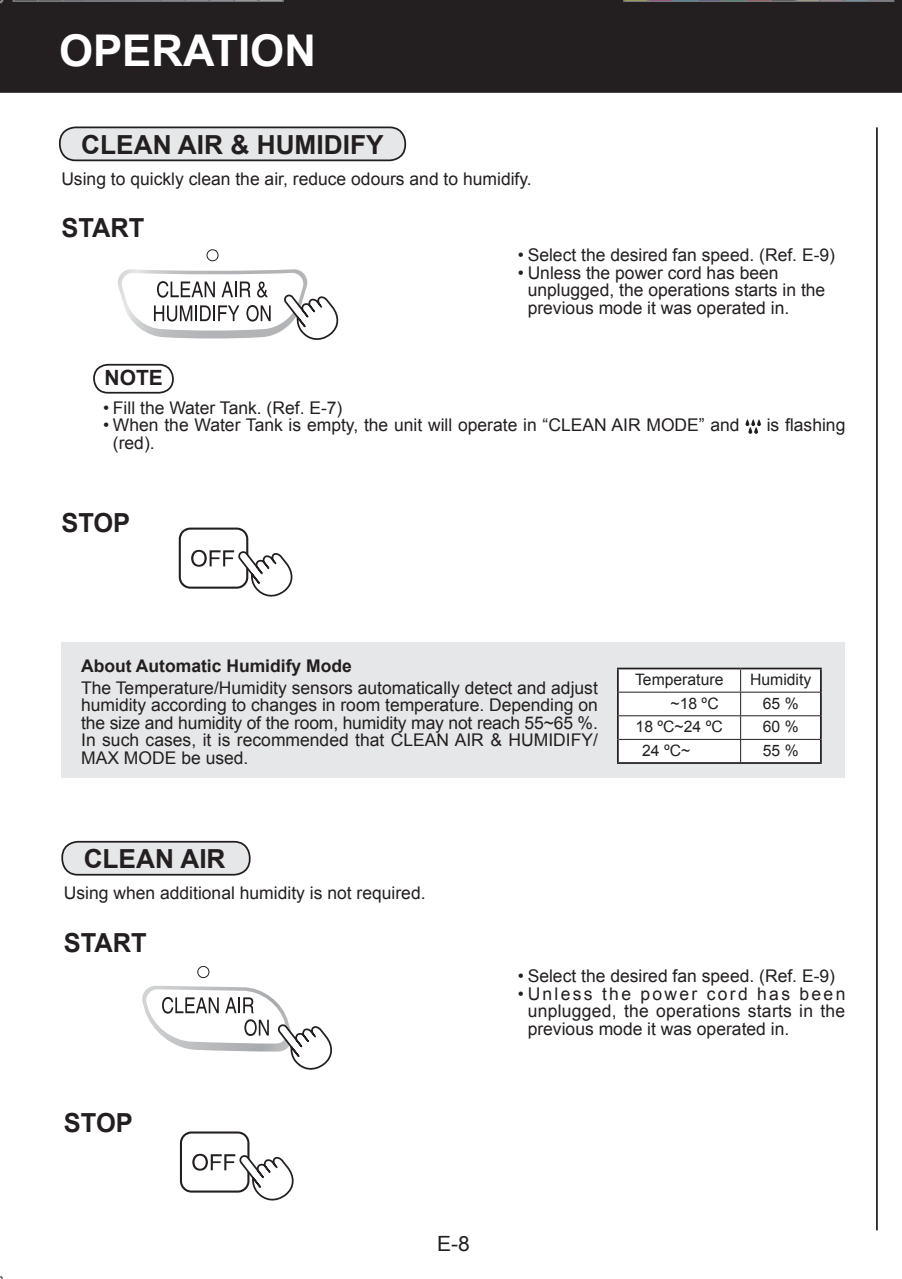
<style>
.page{position:relative;width:902px;height:1279px;background:#fff}
.page>*{position:absolute;margin:0;border:0;box-sizing:border-box;transform-origin:0 0}
.t1{font:700 43.75px "Arial";color:#fff}
.t2{font:700 26.25px "Arial";color:#231f20}
.t3{font:700 21px "Arial";color:#231f20}
.t4{font:21px "Arial";color:#231f20}
.t5{font:17.5px/17.5px "Arial";color:#231f20}
.t6{font:15.75px "Arial";color:#231f20}
.s1{font-weight:700}
</style>
<div class="page">
<div style="left:207px;top:249px;width:11px;height:12px;border:1px solid #231f20;border-radius:50%"></div>
<svg style="left:118px;top:269px;width:221px;height:71px"></svg>
<div style="left:197px;top:966px;width:12px;height:12px;border:1px solid #231f20;border-radius:50%"></div>
<svg style="left:142px;top:986px;width:190px;height:84px"></svg>
<svg style="left:179px;top:528px;width:114px;height:69px"></svg>
<svg style="left:180px;top:1131px;width:114px;height:69px"></svg>
<div style="left:62px;top:642px;width:783px;height:135px;background:#e6e7e8"></div>
<div style="left:0;top:0;width:902px;height:93px;background:#231f20"></div>
<div style="left:60px;top:127px;width:345px;height:33px;background:#e6e7e8;border-radius:16px"></div>
<div style="left:59px;top:127px;width:347px;height:34px;border:2px solid #231f20;border-radius:16px"></div>
<svg style="left:619px;top:669px;width:201px;height:93px;background:#f5f5f5"></svg>
<hr style="left:617px;top:668px;width:124px;height:1px;background:#231f20">
<hr style="left:617px;top:669px;width:2px;height:23px;background:#231f20">
<hr style="left:741px;top:668px;width:81px;height:1px;background:#231f20">
<hr style="left:820px;top:669px;width:2px;height:23px;background:#231f20">
<hr style="left:617px;top:692px;width:2px;height:24px;background:#231f20">
<hr style="left:820px;top:692px;width:2px;height:24px;background:#231f20">
<hr style="left:617px;top:716px;width:2px;height:23px;background:#231f20">
<hr style="left:820px;top:716px;width:2px;height:23px;background:#231f20">
<hr style="left:617px;top:739px;width:2px;height:23px;background:#231f20">
<hr style="left:820px;top:739px;width:2px;height:23px;background:#231f20">
<hr style="left:617px;top:762px;width:205px;height:2px;background:#231f20">
<div style="left:93px;top:364px;width:81px;height:30px;border:2px solid #231f20;border-radius:14px"></div>
<svg style="left:745px;top:419px;width:16px;height:15px"></svg>
<div style="left:62px;top:842px;width:188px;height:33px;background:#e6e7e8;border-radius:16px"></div>
<div style="left:61px;top:841px;width:190px;height:35px;border:2px solid #231f20;border-radius:16px"></div>
<hr style="left:876px;top:127px;width:2px;height:1103px;background:#231f20">
<svg style="left:13px;top:0;width:271px;height:2px"></svg>
<svg style="left:623px;top:0;width:271px;height:2px"></svg>
<p class="t1" style="left:59px;top:27px;width:258px">OPERATION</p>
<p class="t2" style="left:81px;top:130px;width:304px">CLEAN AIR &amp; HUMIDIFY</p>
<p class="t5" style="left:61px;top:170px;width:472px">Using to quickly clean the air, reduce odours and to humidify.</p>
<p class="t2" style="left:61px;top:213px;width:84px">START</p>
<p class="t5" style="left:518px;top:247px;width:319px">• Select the desired fan speed. (Ref. E-9)</p>
<p class="t5" style="left:528px;top:264px;width:299px;text-indent:-10px">• Unless the power cord has been unplugged, the operations starts in the previous mode it was operated in.</p>
<p class="t3" style="left:105px;top:366px;width:60px">NOTE</p>
<p class="t5" style="left:103px;top:399px;width:241px">• Fill the Water Tank. (Ref. E-7)</p>
<p class="t5" style="left:103px;top:417px;width:638px">• When the Water Tank is empty, the unit will operate in “CLEAN AIR MODE” and</p>
<p class="t5" style="left:767px;top:417px;width:80px">is flashing</p>
<p class="t5" style="left:113px;top:434px;width:43px">(red).</p>
<p class="t2" style="left:61px;top:508px;width:70px">STOP</p>
<p class="t5" style="left:81px;top:654px;width:518px;line-height:22.4px"><span class="s1">About Automatic Humidify Mode<br></span>The Temperature/Humidity sensors automatically detect and adjust</p>
<p class="t5" style="left:81px;top:697px;width:518px;text-align:justify">humidity according to changes in room temperature. Depending on the size and humidity of the room, humidity may not reach 55~65 %.<br>In such cases, it is recommended that CLEAN AIR &amp; HUMIDIFY/ MAX MODE be used.</p>
<p class="t2" style="left:84px;top:844px;width:143px">CLEAN AIR</p>
<p class="t5" style="left:64px;top:884px;width:363px">Using when additional humidity is not required.</p>
<p class="t2" style="left:64px;top:928px;width:84px">START</p>
<p class="t6" style="left:635px;top:671px;width:90px">Temperature</p>
<p class="t6" style="left:750px;top:671px;width:63px">Humidity</p>
<p class="t6" style="left:670px;top:694px;width:50px">~18 ºC</p>
<p class="t6" style="left:763px;top:694px;width:37px">65 %</p>
<p class="t6" style="left:636px;top:718px;width:89px">18 ºC~24 ºC</p>
<p class="t6" style="left:763px;top:718px;width:37px">60 %</p>
<p class="t6" style="left:642px;top:742px;width:50px">24 ºC~</p>
<p class="t6" style="left:763px;top:742px;width:37px">55 %</p>
<p class="t2" style="left:64px;top:1108px;width:70px">STOP</p>
<p class="t5" style="left:518px;top:967px;width:319px">• Select the desired fan speed. (Ref. E-9)</p>
<p class="t5" style="left:528px;top:985px;width:319px;text-align:justify;text-indent:-10px">• Unless the power cord has been unplugged, the operations starts in the previous mode it was operated in.</p>
<p class="t4" style="left:437px;top:1232px;width:34px">E-8</p>
</div>
